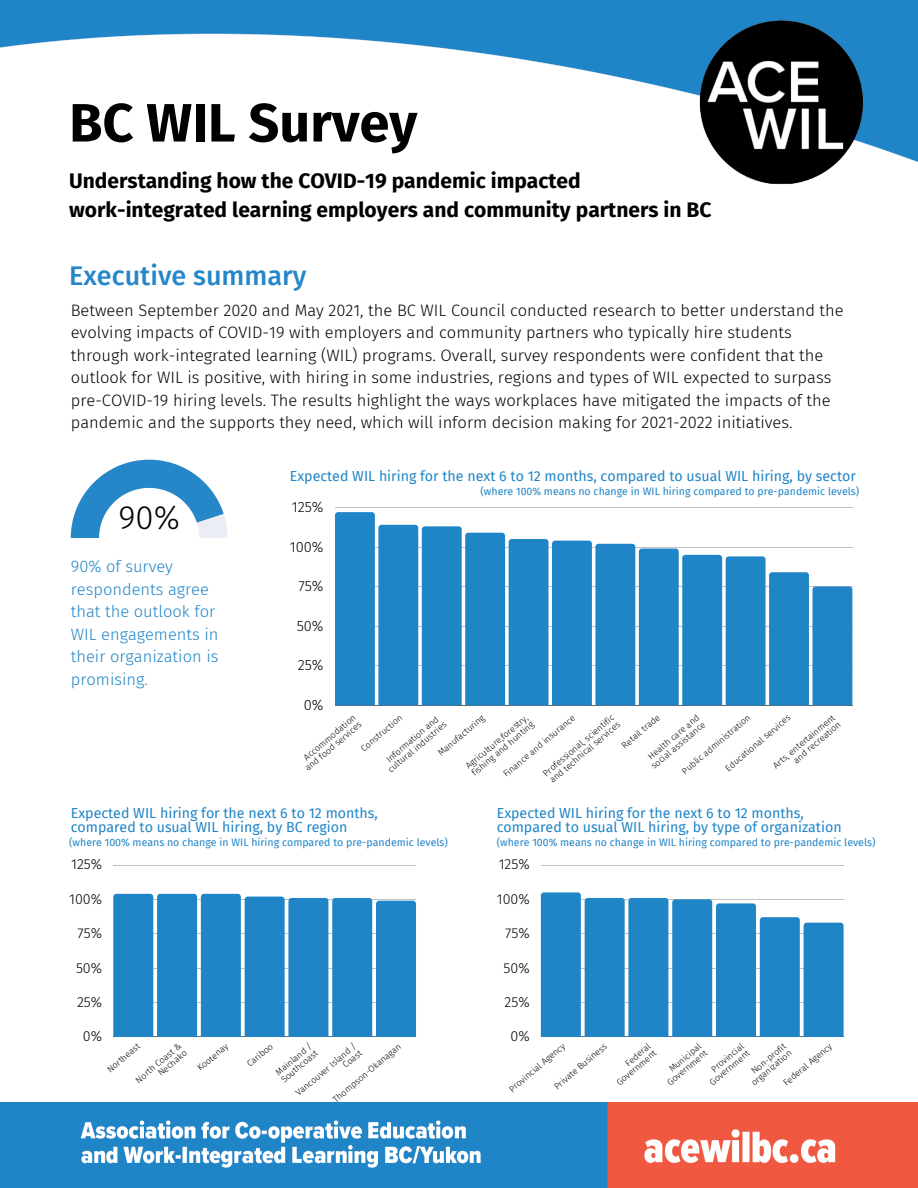
<style>
.page{position:relative;width:918px;height:1188px;background:#fff}
.page>*{position:absolute;margin:0;border:0;box-sizing:border-box;transform-origin:0 0}
.t1{font:700 54px "Fira Sans";color:#000}
.t2{font:300 33px "Fira Sans";color:#000}
.t3{font:500 27px "Fira Sans";color:#2586c8}
.t4{font:700 21px "Fira Sans";color:#000}
.t5{font:300 16.5px/22.5px "Fira Sans";color:#000}
.t6{font:300 16.5px/22.5px "Fira Sans";color:#2085c7}
.t7{font:300 14.7px "Fira Sans";color:#000}
.t8{font:14.25px/13.5px "Fira Sans";color:#2085c7}
.t9{font:300 14.25px "Fira Sans";color:#000}
.t10{font:10.5px "Fira Sans";color:#2085c7}
.t11{font:300 9px/9px "Fira Sans";color:#000;text-align:right}
</style>
<div class="page">
<img style="left:0;top:0;width:918px;height:184px">
<img style="left:0;top:1103px;width:918px;height:85px">
<svg style="left:71px;top:460px;width:157px;height:78px"></svg>
<hr style="left:335px;top:507px;width:517px;height:1px;background:#000">
<hr style="left:335px;top:705px;width:517px;height:1px;background:#000">
<svg style="left:335px;top:512px;width:517px;height:193px"></svg>
<hr style="left:541px;top:865px;width:303px;height:1px;background:#000">
<hr style="left:541px;top:1037px;width:303px;height:1px;background:#000">
<svg style="left:541px;top:892px;width:303px;height:145px;background:#4297cf"></svg>
<hr style="left:113px;top:865px;width:303px;height:1px;background:#000">
<hr style="left:113px;top:1037px;width:303px;height:1px;background:#000">
<svg style="left:113px;top:894px;width:303px;height:143px;background:#3490cb"></svg>
<p class="t1" style="left:69px;top:91px;width:350px">BC WIL Survey</p>
<p class="t4" style="left:69px;top:168px;width:513px">Understanding how the COVID-19 pandemic impacted</p>
<p class="t4" style="left:69px;top:197px;width:644px">work-integrated learning employers and community partners in BC</p>
<p class="t3" style="left:69px;top:260px;width:239px">Executive summary</p>
<p class="t5" style="left:71px;top:299px;width:774px">Between September 2020 and May 2021, the BC WIL Council conducted research to better understand the evolving impacts of COVID-19 with employers and community partners who typically hire students through work-integrated learning (WIL) programs. Overall, survey respondents were confident that the outlook for WIL is positive, with hiring in some industries, regions and types of WIL expected to surpass pre-COVID-19 hiring levels. The results highlight the ways workplaces have mitigated the impacts of the pandemic and the supports they need, which will inform decision making for 2021-2022 initiatives.</p>
<p class="t8" style="left:290px;top:469px;width:568px">Expected WIL hiring for the next 6 to 12 months, compared to usual WIL hiring, by sector</p>
<p class="t10" style="left:481px;top:485px;width:380px">(where 100% means no change in WIL hiring compared to pre-pandemic levels)</p>
<p class="t2" style="left:118px;top:498px;width:63px">90%</p>
<p class="t7" style="left:292px;top:498px;width:33px">125%</p>
<p class="t7" style="left:290px;top:538px;width:35px">100%</p>
<p class="t7" style="left:298px;top:577px;width:27px">75%</p>
<p class="t7" style="left:297px;top:617px;width:28px">50%</p>
<p class="t7" style="left:298px;top:656px;width:27px">25%</p>
<p class="t7" style="left:304px;top:696px;width:21px">0%</p>
<p class="t6" style="left:71px;top:556px;width:149px">90% of survey respondents agree that the outlook for<br>WIL engagements in their organization is promising.</p>
<p class="t11" style="left:771px;top:763px;width:79px;rotate:-40deg">Arts, entertainment and recreation</p>
<p class="t11" style="left:644px;top:757px;width:69px;text-align:center;rotate:-40deg">Health care and social assistance</p>
<p class="t11" style="left:436px;top:750px;width:60px;rotate:-40deg">Manufacturing</p>
<p class="t11" style="left:541px;top:771px;width:92px;text-align:left;rotate:-40deg">Professional, scientific and technical services</p>
<p class="t11" style="left:620px;top:743px;width:48px;rotate:-40deg">Retail trade</p>
<p class="t11" style="left:724px;top:766px;width:84px;rotate:-40deg">Educational services</p>
<p class="t11" style="left:502px;top:772px;width:93px;rotate:-40deg">Finance and insurance</p>
<p class="t11" style="left:680px;top:769px;width:88px;rotate:-40deg">Public administration</p>
<p class="t11" style="left:298px;top:759px;width:73px;rotate:-40deg">Accommodation and food services</p>
<p class="t11" style="left:359px;top:746px;width:53px;rotate:-40deg">Construction</p>
<p class="t11" style="left:385px;top:757px;width:67px;rotate:-40deg">Information and</p>
<p class="t11" style="left:464px;top:764px;width:80px;text-align:left;rotate:-40deg">Agriculture,forestry, fishing and hunting</p>
<p class="t11" style="left:386px;top:767px;width:75px;rotate:-40deg">cultural industries</p>
<p class="t8" style="left:71px;top:807px;width:309px">Expected WIL hiring for the next 6 to 12 months, compared to usual WIL hiring, by BC region</p>
<p class="t8" style="left:497px;top:807px;width:346px">Expected WIL hiring for the next 6 to 12 months, compared to usual WIL hiring, by type of organization</p>
<p class="t10" style="left:69px;top:836px;width:380px">(where 100% means no change in WIL hiring compared to pre-pandemic levels)</p>
<p class="t10" style="left:497px;top:836px;width:380px">(where 100% means no change in WIL hiring compared to pre-pandemic levels)</p>
<p class="t9" style="left:71px;top:856px;width:33px">125%</p>
<p class="t9" style="left:69px;top:891px;width:34px">100%</p>
<p class="t9" style="left:78px;top:925px;width:26px">75%</p>
<p class="t9" style="left:76px;top:959px;width:28px">50%</p>
<p class="t9" style="left:77px;top:994px;width:27px">25%</p>
<p class="t9" style="left:83px;top:1028px;width:21px">0%</p>
<p class="t11" style="left:294px;top:1091px;width:78px;rotate:-40deg">Vancouver Island /<br>Coast</p>
<p class="t11" style="left:134px;top:1078px;width:58px;rotate:-40deg">North Coast &amp;<br>Nechako</p>
<p class="t11" style="left:196px;top:1066px;width:39px;rotate:-40deg">Kootenay</p>
<p class="t11" style="left:245px;top:1061px;width:33px;rotate:-40deg">Cariboo</p>
<p class="t11" style="left:274px;top:1070px;width:46px;text-align:left;rotate:-40deg">Mainland /<br>Southcoast</p>
<p class="t11" style="left:105px;top:1067px;width:41px;rotate:-40deg">Northeast</p>
<p class="t11" style="left:331px;top:1097px;width:88px;rotate:-40deg">Thompson-Okanagan</p>
<p class="t9" style="left:499px;top:856px;width:33px">125%</p>
<p class="t9" style="left:497px;top:891px;width:34px">100%</p>
<p class="t9" style="left:505px;top:925px;width:26px">75%</p>
<p class="t9" style="left:504px;top:959px;width:28px">50%</p>
<p class="t9" style="left:505px;top:994px;width:27px">25%</p>
<p class="t9" style="left:511px;top:1028px;width:21px">0%</p>
<p class="t11" style="left:660px;top:1073px;width:51px;rotate:-40deg">Municipal<br>Government</p>
<p class="t11" style="left:702px;top:1073px;width:51px;rotate:-40deg">Provincial<br>Government</p>
<p class="t11" style="left:552px;top:1084px;width:68px;rotate:-40deg">Private Business</p>
<p class="t11" style="left:609px;top:1073px;width:51px;rotate:-40deg">Federal<br>Government</p>
<p class="t11" style="left:744px;top:1074px;width:52px;rotate:-40deg">Non-profit organization</p>
<p class="t11" style="left:507px;top:1087px;width:72px;rotate:-40deg">Provincial Agency</p>
<p class="t11" style="left:782px;top:1081px;width:62px;rotate:-40deg">Federal Agency</p>
</div>
